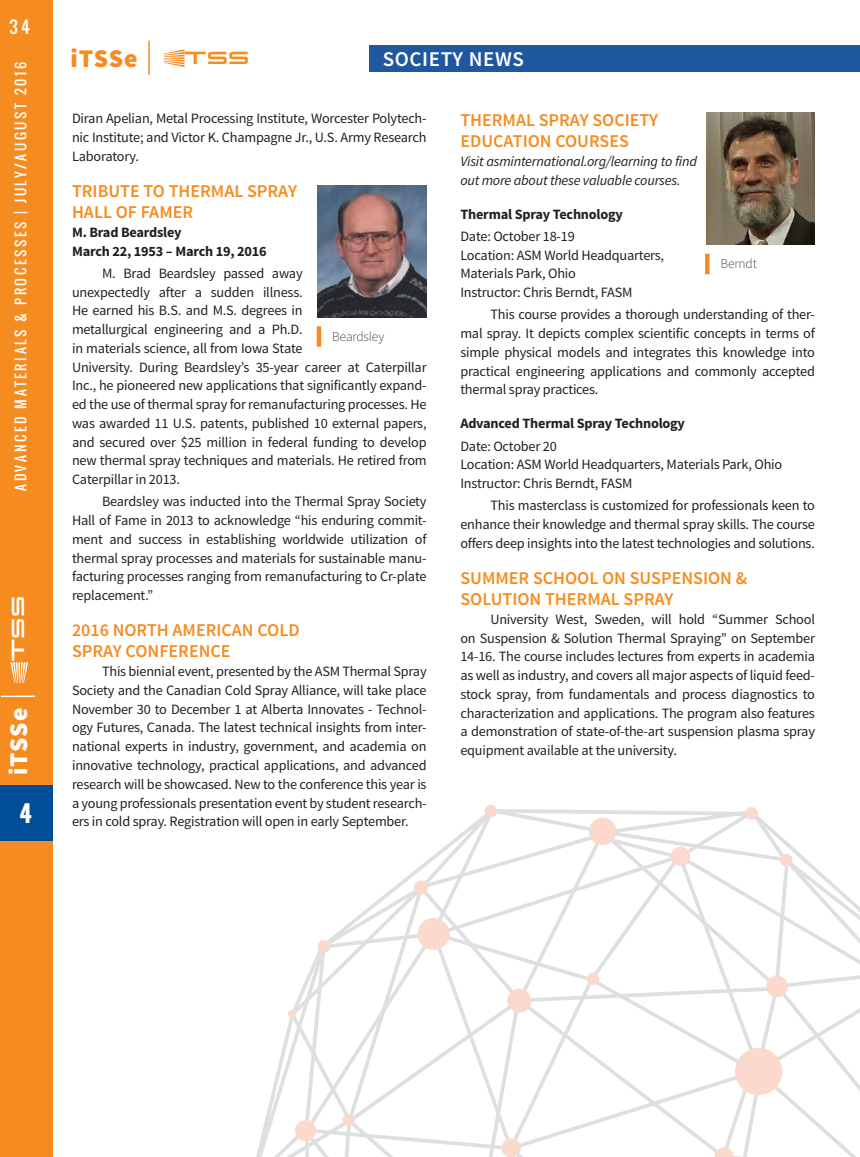
<style>
.page{position:relative;width:860px;height:1157px;background:#fff}
.page>*{position:absolute;margin:0;border:0;box-sizing:border-box;transform-origin:0 0}
.t1{font:900 25.5px "Source Sans Pro";letter-spacing:.03em;color:#f68b1f}
.t2{font:900 25.5px "Source Sans Pro";letter-spacing:.03em;color:#fff}
.t3{font:700 22.5px "Oswald";color:#fff}
.t4{font:600 21px "Source Sans Pro";letter-spacing:.03em;color:#fff}
.t5{font:18.3px "Aggie URWTOT Nor";color:#f68b1f}
.t6{font:18.3px "Aggie URWTOT Nor";color:#fff}
.t7{font:600 18px/21px "Source Sans Pro";color:#f68b1f}
.t8{font:16.5px "Oswald";color:#fff}
.t9{font:14.25px/18.8px "Source Sans Pro";letter-spacing:-.015em;color:#231f20;text-align:justify}
.t10{font:700 14.25px/18.8px "Source Sans Pro";letter-spacing:-.015em;color:#231f20}
.t11{font:italic 14.25px/18.8px "Source Sans Pro";letter-spacing:-.015em;color:#231f20}
.t12{font:13.5px "Oswald";letter-spacing:.2em;color:#fff}
.t13{font:300 13.5px "Source Sans Pro";letter-spacing:-.015em;color:#4b4c4d}
</style>
<div class="page">
<div style="left:0;top:0;width:53px;height:1156px;background:#f68b1f"></div>
<div style="left:0;top:785px;width:53px;height:55px;background:#014d97"></div>
<svg style="left:164px;top:49px;width:20px;height:18px"></svg>
<hr style="left:148px;top:41px;width:2px;height:34px;background:#f68b1f">
<svg style="left:10px;top:662px;width:18px;height:21px"></svg>
<hr style="left:1px;top:695px;width:34px;height:2px;background:#fff">
<div style="left:369px;top:45px;width:491px;height:27px;background:#20589f"></div>
<img style="left:317px;top:185px;width:109px;height:132px">
<hr style="left:317px;top:326px;width:4px;height:21px;background:#f68b1f">
<img style="left:706px;top:113px;width:108px;height:131px">
<svg style="left:705px;top:254px;width:4px;height:20px"></svg>
<svg style="left:256px;top:807px;width:604px;height:349px"></svg>
<div style="left:734px;top:1047px;width:48px;height:48px;background:#fbd9cd;border-radius:50%"></div>
<div style="left:589px;top:817px;width:27px;height:28px;background:#fbd9cd;border-radius:50%"></div>
<div style="left:417px;top:918px;width:32px;height:32px;background:#fbd9cd;border-radius:50%"></div>
<div style="left:766px;top:975px;width:21px;height:22px;background:#fbd9cd;border-radius:50%"></div>
<svg style="left:714px;top:1147px;width:19px;height:9px"></svg>
<div style="left:671px;top:846px;width:19px;height:20px;background:#fbd9cd;border-radius:50%"></div>
<div style="left:501px;top:1138px;width:19px;height:18px;background:#fbd9cd;border-radius:50%"></div>
<div style="left:507px;top:988px;width:24px;height:24px;background:#fbd9cd;border-radius:50%"></div>
<div style="left:295px;top:1120px;width:21px;height:21px;background:#fbd9cd;border-radius:50%"></div>
<svg style="left:342px;top:1113px;width:13px;height:13px"></svg>
<svg style="left:779px;top:853px;width:13px;height:13px"></svg>
<div style="left:745px;top:807px;width:13px;height:12px;background:#fbd9cd;border-radius:50%"></div>
<svg style="left:484px;top:804px;width:13px;height:13px"></svg>
<div style="left:317px;top:940px;width:13px;height:12px;background:#fbd9cd;border-radius:50%"></div>
<svg style="left:586px;top:972px;width:13px;height:13px"></svg>
<div style="left:414px;top:880px;width:14px;height:14px;background:#fbd9cd;border-radius:50%"></div>
<div style="left:288px;top:1009px;width:8px;height:8px;background:#fbd9cd;border-radius:50%"></div>
<svg style="left:844px;top:1139px;width:9px;height:17px"></svg>
<p class="t8" style="left:10px;top:15px;width:22px">34</p>
<p class="t12" style="left:10px;top:491px;width:430px;rotate:-90deg">ADVANCED MATERIALS &amp; PROCESSES | JULY/AUGUST 2016</p>
<p class="t6" style="left:7px;top:661px;width:67px;rotate:-90deg">TSS</p>
<h1 class="t2" style="left:2px;top:775px;width:68px;rotate:-90deg">iTSSe</h1>
<h2 class="t3" style="left:19px;top:797px;width:14px">4</h2>
<h1 class="t1" style="left:70px;top:42px;width:68px">iTSSe</h1>
<p class="t5" style="left:184px;top:47px;width:67px">TSS</p>
<h3 class="t4" style="left:382px;top:46px;width:103px">EDITORIAL</h3>
<h3 class="t4" style="left:382px;top:46px;width:143px">SOCIETY NEWS</h3>
<p class="t9" style="left:72px;top:109px;width:356px">Diran Apelian, Metal Processing Institute, Worcester Polytech&shy;nic Institute; and Victor K. Champagne Jr., U.S. Army Research Laboratory.</p>
<p class="t7" style="left:72px;top:181px;width:226px">TRIBUTE TO THERMAL SPRAY<br>HALL OF FAMER</p>
<p class="t10" style="left:72px;top:223px;width:196px">M. Brad Beardsley<br>March 22, 1953 – March 19, 2016</p>
<p class="t9" style="left:72px;top:264px;width:356px;text-align:left;text-indent:30px">M. Brad Beardsley passed away<br>unexpectedly after a sudden illness.<br>He earned his B.S. and M.S. degrees in<br>metallurgical engineering and a Ph.D.<br>in materials science, all from Iowa State<br>University. During Beardsley’s 35-year career at Caterpillar Inc., he pioneered new applications that significantly expand&shy;ed the use of thermal spray for remanufacturing processes. He was awarded 11 U.S. patents, published 10 external papers, and secured over $25 million in federal funding to develop new thermal spray techniques and materials. He retired from Caterpillar in 2013.</p>
<p class="t9" style="left:72px;top:492px;width:356px;text-indent:30px">Beardsley was inducted into the Thermal Spray Society Hall of Fame in 2013 to acknowledge “his enduring commit&shy;ment and success in establishing worldwide utilization of thermal spray processes and materials for sustainable manu&shy;facturing processes ranging from remanufacturing to Cr-plate replacement.”</p>
<p class="t7" style="left:72px;top:620px;width:229px">2016 NORTH AMERICAN COLD<br>SPRAY CONFERENCE</p>
<p class="t9" style="left:72px;top:662px;width:356px;text-indent:30px">This biennial event, presented by the ASM Thermal Spray Society and the Canadian Cold Spray Alliance, will take place November 30 to December 1 at Alberta Innovates - Technol&shy;ogy Futures, Canada. The latest technical insights from inter&shy;national experts in industry, government, and academia on innovative technology, practical applications, and advanced research will be showcased. New to the conference this year is a young professionals presentation event by student research&shy;ers in cold spray. Registration will open in early September.</p>
<p class="t13" style="left:332px;top:328px;width:53px">Beardsley</p>
<p class="t7" style="left:460px;top:110px;width:199px">THERMAL SPRAY SOCIETY<br>EDUCATION COURSES</p>
<p class="t11" style="left:460px;top:152px;width:238px">Visit asminternational.org/learning to find out more about these valuable courses.</p>
<p class="t10" style="left:460px;top:205px;width:164px">Thermal Spray Technology</p>
<p class="t9" style="left:460px;top:227px;width:205px;text-align:left">Date: October 18-19<br>Location: ASM World Headquarters,<br>Materials Park, Ohio<br>Instructor: Chris Berndt, FASM</p>
<p class="t9" style="left:460px;top:305px;width:356px;text-indent:30px">This course provides a thorough understanding of ther&shy;mal spray. It depicts complex scientific concepts in terms of simple physical models and integrates this knowledge into practical engineering applications and commonly accepted thermal spray practices.</p>
<p class="t10" style="left:460px;top:415px;width:226px">Advanced Thermal Spray Technology</p>
<p class="t9" style="left:460px;top:436px;width:323px;text-align:left">Date: October 20<br>Location: ASM World Headquarters, Materials Park, Ohio<br>Instructor: Chris Berndt, FASM</p>
<p class="t9" style="left:460px;top:496px;width:356px;text-indent:30px">This masterclass is customized for professionals keen to enhance their knowledge and thermal spray skills. The course offers deep insights into the latest technologies and solutions.</p>
<p class="t7" style="left:460px;top:568px;width:288px">SUMMER SCHOOL ON SUSPENSION &amp;<br>SOLUTION THERMAL SPRAY</p>
<p class="t9" style="left:460px;top:610px;width:356px;text-indent:30px">University West, Sweden, will hold “Summer School on Suspension &amp; Solution Thermal Spraying” on September 14-16. The course includes lectures from experts in academia as well as industry, and covers all major aspects of liquid feed&shy;stock spray, from fundamentals and process diagnostics to characterization and applications. The program also features a demonstration of state-of-the-art suspension plasma spray equipment available at the university.</p>
<p class="t13" style="left:720px;top:255px;width:38px">Berndt</p>
</div>
